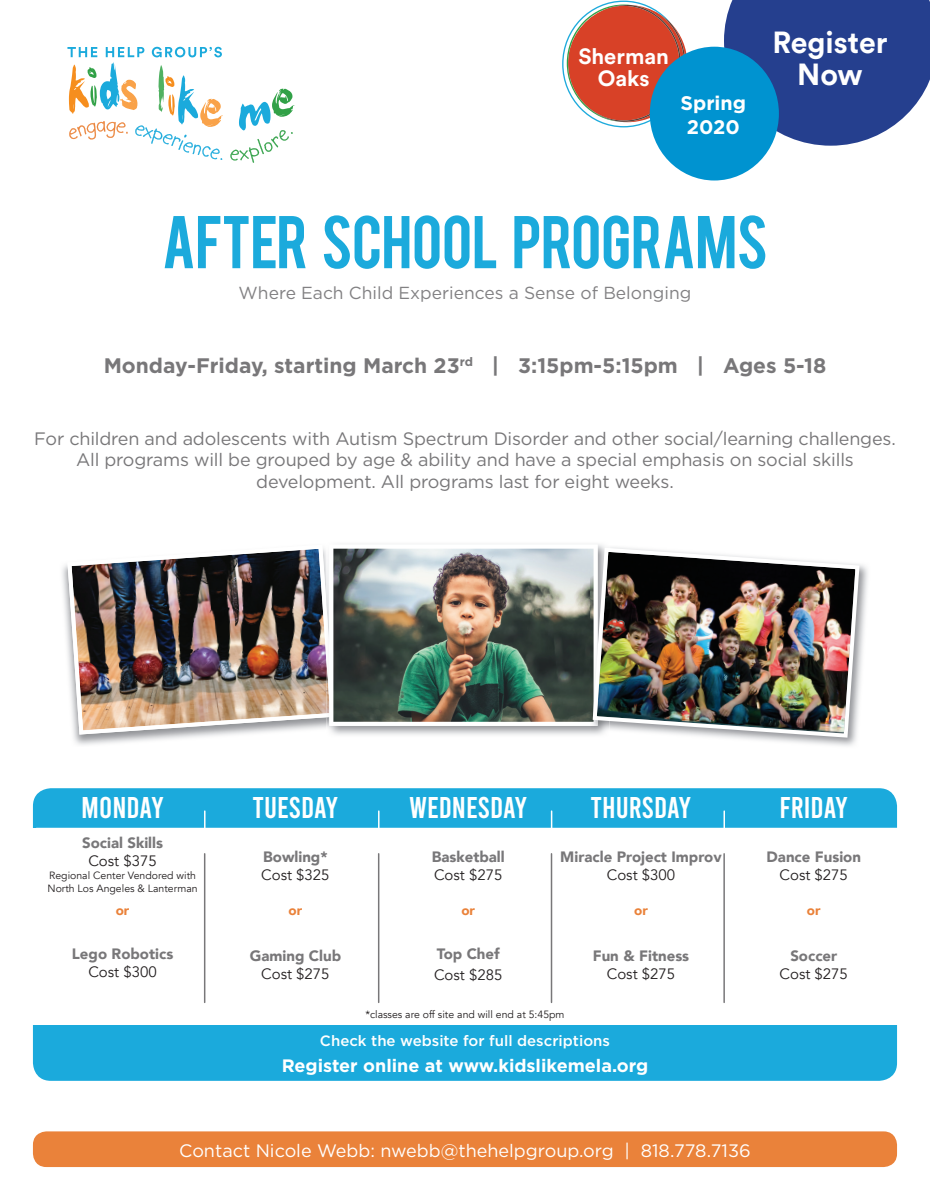
<style>
.page{position:relative;width:930px;height:1200px;background:#fff}
.page>*{position:absolute;margin:0;border:0;box-sizing:border-box;transform-origin:0 0}
.t1{font:700 30.3px/32.1px "Circular Std";color:#fff;text-align:center}
.t2{font:30px "Bebas";color:#fff}
.t3{font:700 21.9px/21.9px "Circular Std";color:#fff;text-align:center}
.t4{font:700 21px "Gotham HTF";color:#787779}
.t5{font:700 19.65px/23.5px "Gotham HTF";color:#fff;text-align:center}
.t6{font:18px/21.6px "Gotham HTF";letter-spacing:-.01em;color:#787779;text-align:center}
.t7{font:18px "Gotham HTF";color:#fff}
.t8{font:700 18px "Gotham HTF";color:#fff}
.t9{font:17.4px "Gotham HTF";color:#828183}
.t10{font:900 15px "Avenir";color:#787779}
.t11{font:15px "Avenir";color:#231f20}
.t12{font:500 15px "Gotham HTF";color:#fff}
.t13{font:900 13.5px "Avenir";color:#ea823a}
.t14{font:10.5px/12.6px "Avenir";color:#231f20}
</style>
<div class="page">
<div style="left:33px;top:1131px;width:864px;height:36px;background:#ea823a;border-radius:14px"></div>
<img style="left:62px;top:564px;width:174px;height:181px">
<img style="left:67px;top:548px;width:259px;height:186px">
<img style="left:326px;top:543px;width:14px;height:193px">
<img style="left:326px;top:605px;width:3px;height:112px">
<img style="left:329px;top:545px;width:261px;height:181px">
<img style="left:764px;top:565px;width:104px;height:181px">
<img style="left:590px;top:545px;width:8px;height:181px">
<img style="left:591px;top:546px;width:270px;height:194px">
<svg style="left:165px;top:215px;width:600px;height:54px"></svg>
<svg style="left:230px;top:89px;width:64px;height:74px"></svg>
<svg style="left:67px;top:47px;width:156px;height:113px"></svg>
<svg style="left:562px;top:1px;width:125px;height:126px"></svg>
<svg style="left:724px;top:0;width:206px;height:146px;background:#385098"></svg>
<div style="left:650px;top:47px;width:129px;height:133px;background:#0093d0;border-radius:50%"></div>
<div style="left:33px;top:788px;width:864px;height:293px;background:#1baadc;border-radius:18px"></div>
<div style="left:29px;top:828px;width:874px;height:196px;background:#fff"></div>
<hr style="left:204px;top:854px;width:1px;height:148px;background:#787779">
<hr style="left:378px;top:854px;width:1px;height:148px;background:#787779">
<hr style="left:551px;top:854px;width:1px;height:148px;background:#787779">
<hr style="left:723px;top:854px;width:2px;height:148px;background:#787779">
<svg style="left:204px;top:811px;width:2px;height:17px"></svg>
<svg style="left:378px;top:811px;width:1px;height:17px"></svg>
<svg style="left:551px;top:811px;width:1px;height:17px"></svg>
<svg style="left:723px;top:811px;width:2px;height:17px"></svg>
<p class="t3" style="left:578px;top:45px;width:92px">Sherman<br>Oaks</p>
<p class="t5" style="left:680px;top:91px;width:67px">Spring<br>2020</p>
<h1 class="t1" style="left:772px;top:25px;width:117px">Register<br>Now</h1>
<p class="t9" style="left:239px;top:283px;width:454px">Where Each Child Experiences a Sense of Belonging</p>
<p class="t4" style="left:104px;top:353px;width:724px">Monday-Friday, starting March 23<sup>rd</sup> | 3:15pm-5:15pm | Ages 5-18</p>
<p class="t6" style="left:34px;top:427px;width:863px">For children and adolescents with Autism Spectrum Disorder and other social/learning challenges.<br>All programs will be grouped by age &amp; ability and have a special emphasis on social skills development. All programs last for eight weeks.</p>
<h2 class="t2" style="left:81px;top:792px;width:84px">MONDAY</h2>
<h2 class="t2" style="left:252px;top:792px;width:87px">TUESDAY</h2>
<h2 class="t2" style="left:409px;top:792px;width:120px">WEDNESDAY</h2>
<h2 class="t2" style="left:590px;top:792px;width:102px">THURSDAY</h2>
<h2 class="t2" style="left:779px;top:792px;width:70px">FRIDAY</h2>
<p class="t10" style="left:82px;top:830px;width:82px">Social Skills</p>
<p class="t11" style="left:88px;top:852px;width:70px">Cost $375</p>
<p class="t14" style="left:48px;top:869px;width:152px">Regional Center Vendored with<br>North Los Angeles &amp; Lanterman</p>
<p class="t10" style="left:263px;top:844px;width:66px">Bowling*</p>
<p class="t11" style="left:261px;top:866px;width:70px">Cost $325</p>
<p class="t10" style="left:432px;top:844px;width:75px">Basketball</p>
<p class="t11" style="left:434px;top:866px;width:70px">Cost $275</p>
<p class="t10" style="left:560px;top:844px;width:163px">Miracle Project Improv</p>
<p class="t11" style="left:607px;top:866px;width:70px">Cost $300</p>
<p class="t10" style="left:766px;top:844px;width:96px">Dance Fusion</p>
<p class="t11" style="left:780px;top:866px;width:70px">Cost $275</p>
<p class="t13" style="left:116px;top:899px;width:15px">or</p>
<p class="t13" style="left:289px;top:899px;width:15px">or</p>
<p class="t13" style="left:461px;top:899px;width:15px">or</p>
<p class="t13" style="left:634px;top:899px;width:15px">or</p>
<p class="t13" style="left:807px;top:899px;width:15px">or</p>
<p class="t10" style="left:72px;top:941px;width:103px">Lego Robotics</p>
<p class="t11" style="left:88px;top:963px;width:70px">Cost $300</p>
<p class="t10" style="left:437px;top:941px;width:65px">Top Chef</p>
<p class="t11" style="left:434px;top:966px;width:70px">Cost $285</p>
<p class="t10" style="left:250px;top:943px;width:93px">Gaming Club</p>
<p class="t11" style="left:261px;top:964px;width:70px">Cost $275</p>
<p class="t10" style="left:593px;top:943px;width:98px">Fun &amp; Fitness</p>
<p class="t11" style="left:607px;top:964px;width:70px">Cost $275</p>
<p class="t10" style="left:790px;top:943px;width:48px">Soccer</p>
<p class="t11" style="left:780px;top:964px;width:70px">Cost $275</p>
<p class="t14" style="left:365px;top:1008px;width:201px">*classes are off site and will end at 5:45pm</p>
<p class="t12" style="left:320px;top:1032px;width:292px">Check the website for full descriptions</p>
<p class="t8" style="left:282px;top:1055px;width:368px">Register online at www.kidslikemela.org</p>
<p class="t7" style="left:179px;top:1140px;width:573px">Contact Nicole Webb: nwebb@thehelpgroup.org | 818.778.7136</p>
</div>
